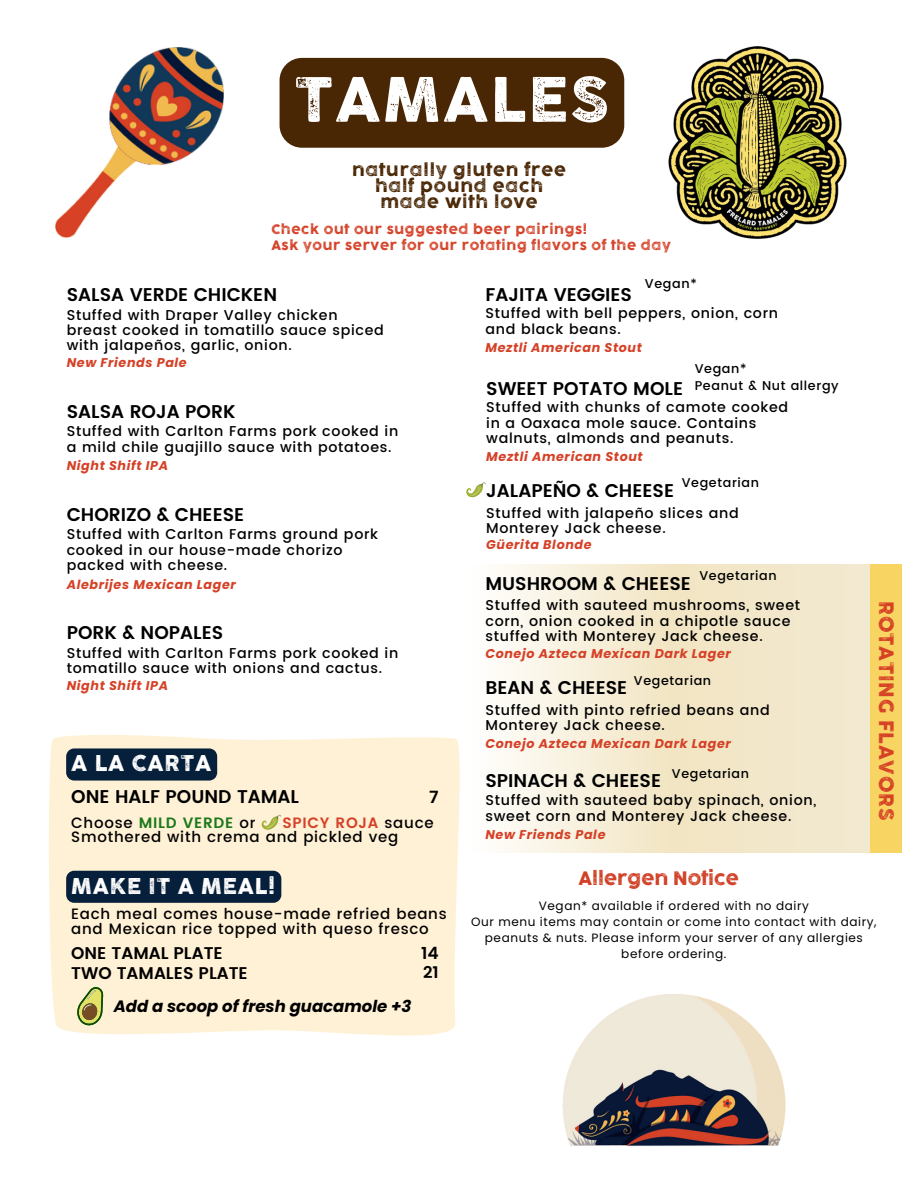
<style>
.page{position:relative;width:918px;height:1188px;background:#fff}
.page>*{position:absolute;margin:0;border:0;box-sizing:border-box;transform-origin:0 0}
.t1{font:59.25px "Cocogoose Pro Letterpress";letter-spacing:.04em;color:#fff}
.t2{font:21.15px "Cocogoose Pro Letterpress";letter-spacing:.04em;color:#fff}
.t3{font:19.35px "Cocogoose Pro Letterpress";letter-spacing:.04em;color:#d64226}
.t4{font:600 18.45px "Poppins";color:#000}
.t5{font:18px "Cocogoose Pro Letterpress";color:#d14127}
.t6{font:600 16.95px "Poppins";color:#000}
.t7{font:italic 700 16.5px "Poppins";color:#000}
.t8{font:600 16.5px "Poppins";color:#000}
.t9{font:16.35px/15.8px "Cocogoose Pro Letterpress";letter-spacing:.05em;color:#492604;text-align:center}
.t10{font:500 15px/14.7px "Poppins";letter-spacing:.05em;color:#000}
.t11{font:600 15px "Poppins";letter-spacing:.05em;color:#1a7819}
.t12{font:500 14.25px/15.6px "Poppins";letter-spacing:.05em;color:#000}
.t13{font:italic 700 12.75px "Poppins";letter-spacing:.05em;color:#d54127}
.t14{font:12.75px "Cocogoose Pro Letterpress";letter-spacing:.05em;color:#d54127}
.t15{font:500 12.75px "Poppins";letter-spacing:.05em;color:#000}
.t16{font:12px/16px "Poppins";letter-spacing:.05em;color:#000;text-align:center}
.s1{font-weight:500;color:#000}
.s2{font-weight:600;color:#d54127}
</style>
<div class="page">
<img style="left:668px;top:46px;width:179px;height:193px">
<div style="left:870px;top:564px;width:31px;height:289px;background:#f8d462"></div>
<svg style="left:466px;top:482px;width:20px;height:16px"></svg>
<img style="left:56px;top:47px;width:167px;height:191px">
<img style="left:562px;top:994px;width:224px;height:152px">
<svg style="left:504px;top:564px;width:366px;height:289px;background:#f4ead2"></svg>
<div style="left:49px;top:735px;width:411px;height:301px;background:#fff1d5"></div>
<svg style="left:77px;top:987px;width:26px;height:38px"></svg>
<svg style="left:261px;top:814px;width:20px;height:17px"></svg>
<svg style="left:66px;top:748px;width:151px;height:33px;background:#0f2741"></svg>
<div style="left:66px;top:871px;width:215px;height:32px;background:#061f3b;border-radius:8px"></div>
<div style="left:280px;top:58px;width:344px;height:90px;background:#492604"></div>
<h3 class="t1" style="left:295px;top:61px;width:315px">TAMALES</h3>
<h2 class="t9" style="left:352px;top:162px;width:215px">naturally gluten free half pound each made with love</h2>
<h3 class="t14" style="left:271px;top:221px;width:317px">Check out our suggested beer pairings!</h3>
<p class="t14" style="left:271px;top:237px;width:401px">Ask your server for our rotating flavors of the day</p>
<p class="t4" style="left:67px;top:284px;width:212px">SALSA VERDE CHICKEN</p>
<p class="t12" style="left:67px;top:308px;width:319px;line-height:14.7px">Stuffed with Draper Valley chicken breast cooked in tomatillo sauce spiced with jalapeños, garlic, onion.</p>
<h2 class="t13" style="left:67px;top:354px;width:122px">New Friends Pale</h2>
<p class="t4" style="left:67px;top:400px;width:170px">SALSA ROJA PORK</p>
<h3 class="t12" style="left:67px;top:424px;width:333px">Stuffed with Carlton Farms pork cooked in a mild chile guajillo sauce with potatoes.</h3>
<p class="t13" style="left:67px;top:457px;width:103px">Night Shift IPA</p>
<p class="t4" style="left:67px;top:503px;width:179px">CHORIZO &amp; CHEESE</p>
<h3 class="t12" style="left:67px;top:526px;width:313px">Stuffed with Carlton Farms ground pork cooked in our house-made chorizo packed with cheese.</h3>
<p class="t13" style="left:67px;top:575px;width:171px">Alebrijes Mexican Lager</p>
<p class="t4" style="left:67px;top:622px;width:158px">PORK &amp; NOPALES</p>
<p class="t12" style="left:67px;top:645px;width:333px">Stuffed with Carlton Farms pork cooked in tomatillo sauce with onions and cactus.</p>
<h5 class="t13" style="left:67px;top:677px;width:103px">Night Shift IPA</h5>
<p class="t2" style="left:71px;top:750px;width:141px">A LA CARTA</p>
<h3 class="t4" style="left:71px;top:786px;width:229px">ONE HALF POUND TAMAL</h3>
<h3 class="t6" style="left:429px;top:788px;width:11px">7</h3>
<p class="t11" style="left:71px;top:814px;width:186px"><span class="s1">Choose</span> MILD VERDE <span class="s1">or</span></p>
<p class="t10" style="left:71px;top:815px;width:364px;text-indent:211px"><span class="s2">SPICY ROJA</span> sauce<br>Smothered with crema and pickled veg</p>
<p class="t2" style="left:71px;top:872px;width:206px">MAKE IT A MEAL!</p>
<p class="t15" style="left:645px;top:276px;width:53px">Vegan*</p>
<p class="t4" style="left:485px;top:284px;width:148px">FAJITA VEGGIES</p>
<h3 class="t12" style="left:485px;top:306px;width:294px">Stuffed with bell peppers, onion, corn and black beans.</h3>
<p class="t13" style="left:485px;top:338px;width:158px">Meztli American Stout</p>
<h2 class="t15" style="left:695px;top:362px;width:53px">Vegan*</h2>
<h5 class="t15" style="left:695px;top:379px;width:146px">Peanut &amp; Nut allergy</h5>
<p class="t4" style="left:486px;top:378px;width:198px">SWEET POTATO MOLE</p>
<h5 class="t12" style="left:486px;top:399px;width:304px">Stuffed with chunks of camote cooked in a Oaxaca mole sauce. Contains walnuts, almonds and peanuts.</h5>
<h3 class="t13" style="left:486px;top:448px;width:158px">Meztli American Stout</h3>
<p class="t4" style="left:486px;top:480px;width:189px">JALAPEÑO &amp; CHEESE</p>
<h3 class="t15" style="left:682px;top:476px;width:79px">Vegetarian</h3>
<p class="t12" style="left:486px;top:506px;width:254px;line-height:14.7px">Stuffed with jalapeño slices and<br>Monterey Jack cheese.</p>
<p class="t13" style="left:486px;top:536px;width:107px">Güerita Blonde</p>
<p class="t4" style="left:485px;top:572px;width:207px">MUSHROOM &amp; CHEESE</p>
<p class="t15" style="left:699px;top:568px;width:79px">Vegetarian</p>
<h3 class="t12" style="left:485px;top:597px;width:316px">Stuffed with sauteed mushrooms, sweet corn, onion cooked in a chipotle sauce stuffed with Monterey Jack cheese.</h3>
<p class="t13" style="left:485px;top:645px;width:247px">Conejo Azteca Mexican Dark Lager</p>
<p class="t4" style="left:485px;top:677px;width:143px">BEAN &amp; CHEESE</p>
<h3 class="t12" style="left:485px;top:702px;width:286px">Stuffed with pinto refried beans and<br>Monterey Jack cheese.</h3>
<p class="t15" style="left:634px;top:673px;width:79px">Vegetarian</p>
<p class="t13" style="left:485px;top:734px;width:247px">Conejo Azteca Mexican Dark Lager</p>
<p class="t4" style="left:485px;top:770px;width:177px">SPINACH &amp; CHEESE</p>
<h3 class="t12" style="left:485px;top:792px;width:332px">Stuffed with sauteed baby spinach, onion, sweet corn and Monterey Jack cheese.</h3>
<p class="t15" style="left:672px;top:766px;width:79px">Vegetarian</p>
<p class="t13" style="left:485px;top:826px;width:122px">New Friends Pale</p>
<p class="t5" style="left:579px;top:867px;width:162px">Allergen Notice</p>
<h6 class="t3" style="left:899px;top:601px;width:220px;rotate:90deg">ROTATING FLAVORS</h6>
<p class="t10" style="left:71px;top:907px;width:377px">Each meal comes house-made refried beans and Mexican rice topped with queso fresco</p>
<h3 class="t6" style="left:421px;top:943px;width:19px">14</h3>
<p class="t8" style="left:423px;top:963px;width:17px">21</p>
<p class="t7" style="left:114px;top:995px;width:299px">Add a scoop of fresh guacamole +3</p>
<p class="t6" style="left:71px;top:943px;width:153px">ONE TAMAL PLATE</p>
<p class="t6" style="left:71px;top:963px;width:178px">TWO TAMALES PLATE</p>
<p class="t16" style="left:539px;top:898px;width:272px">Vegan* available if ordered with no dairy</p>
<p class="t16" style="left:471px;top:914px;width:407px">Our menu items may contain or come into contact with dairy, peanuts &amp; nuts. Please inform your server of any allergies before ordering.</p>
</div>
